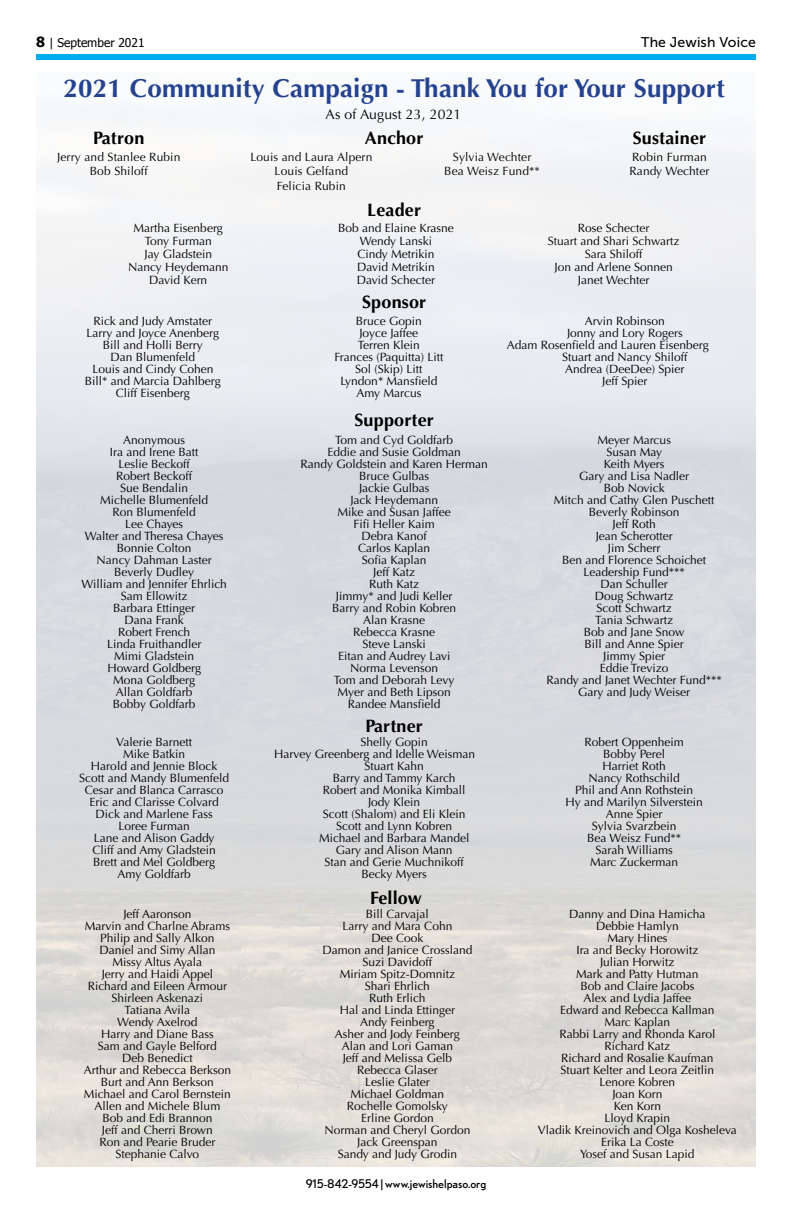
<style>
.page{position:relative;width:792px;height:1224px;background:#fff}
.page>*{position:absolute;margin:0;border:0;box-sizing:border-box;transform-origin:0 0}
.t1{font:700 26px "Optima";letter-spacing:.01em;color:#24428e}
.t2{font:700 18px "Optima";letter-spacing:.01em;color:#000}
.t3{font:14px "Optima";letter-spacing:.01em;color:#000}
.t4{font:14px "Museo Sans 500";letter-spacing:.01em;color:#000}
.t5{font:12px/12px "Optima";color:#000;text-align:center}
.t6{font:12px "Nobel";color:#000}
.t7{font:12px "Tahoma";color:#000}
.s1{font-weight:700;font-size:14px}
</style>
<div class="page">
<div style="left:36px;top:54px;width:720px;height:5px;background:#00aeef"></div>
<p class="t7" style="left:36px;top:34px;width:110px"><span class="s1">8</span> | September 2021</p>
<p class="t4" style="left:641px;top:34px;width:116px">The Jewish Voice</p>
<h1 class="t1" style="left:63px;top:73px;width:663px">2021 Community Campaign - Thank You for Your Support</h1>
<h2 class="t2" style="left:93px;top:128px;width:53px">Patron</h2>
<p class="t5" style="left:57px;top:150px;width:125px;line-height:14.4px">Jerry and Stanlee Rubin<br>Bob Shiloff</p>
<p class="t3" style="left:326px;top:106px;width:137px">As of August 23, 2021</p>
<h2 class="t2" style="left:365px;top:128px;width:60px">Anchor</h2>
<h2 class="t2" style="left:633px;top:128px;width:75px">Sustainer</h2>
<p class="t5" style="left:250px;top:150px;width:123px;line-height:14.4px">Louis and Laura Alpern<br>Louis Gelfand<br>Felicia Rubin</p>
<p class="t5" style="left:444px;top:150px;width:97px;line-height:14.4px">Sylvia Wechter<br>Bea Weisz Fund**</p>
<p class="t5" style="left:629px;top:150px;width:82px;line-height:14.4px;text-align:left">Robin Furman<br>Randy Wechter</p>
<h2 class="t2" style="left:367px;top:199px;width:55px">Leader</h2>
<p class="t5" style="left:128px;top:222px;width:102px;line-height:13px">Martha Eisenberg<br>Tony Furman<br>Jay Gladstein<br>Nancy Heydemann<br>David Kern</p>
<p class="t5" style="left:338px;top:222px;width:117px;line-height:13px">Bob and Elaine Krasne<br>Wendy Lanski<br>Cindy Metrikin<br>David Metrikin<br>David Schecter</p>
<p class="t5" style="left:548px;top:222px;width:133px;line-height:13px">Rose Schecter<br>Stuart and Shari Schwartz<br>Sara Shiloff<br>Jon and Arlene Sonnen<br>Janet Wechter</p>
<h2 class="t2" style="left:362px;top:292px;width:66px">Sponsor</h2>
<p class="t5" style="left:85px;top:315px;width:137px">Rick and Judy Amstater<br>Larry and Joyce Anenberg<br>Bill and Holli Berry<br>Dan Blumenfeld<br>Louis and Cindy Cohen<br>Bill* and Marcia Dahlberg<br>Cliff Eisenberg</p>
<p class="t5" style="left:334px;top:315px;width:111px">Bruce Gopin<br>Joyce Jaffee<br>Terren Klein<br>Frances (Paquitta) Litt<br>Sol (Skip) Litt<br>Lyndon* Mansfield<br>Amy Marcus</p>
<p class="t5" style="left:585px;top:315px;width:82px">Arvin Robinson</p>
<p class="t5" style="left:567px;top:327px;width:117px">Jonny and Lory Rogers</p>
<p class="t5" style="left:507px;top:339px;width:204px">Adam Rosenfield and Lauren Eisenberg</p>
<p class="t5" style="left:562px;top:351px;width:127px">Stuart and Nancy Shiloff</p>
<p class="t5" style="left:565px;top:363px;width:121px">Andrea (DeeDee) Spier</p>
<p class="t5" style="left:602px;top:375px;width:47px">Jeff Spier</p>
<h2 class="t2" style="left:354px;top:410px;width:81px">Supporter</h2>
<p class="t5" style="left:81px;top:434px;width:147px">Anonymous<br>Ira and Irene Batt<br>Leslie Beckoff<br>Robert Beckoff<br>Sue Bendalin<br>Michelle Blumenfeld<br>Ron Blumenfeld<br>Lee Chayes<br>Walter and Theresa Chayes<br>Bonnie Colton<br>Nancy Dahman Laster<br>Beverly Dudley<br>William and Jennifer Ehrlich<br>Sam Ellowitz<br>Barbara Ettinger<br>Dana Frank<br>Robert French<br>Linda Fruithandler<br>Mimi Gladstein<br>Howard Goldberg<br>Mona Goldberg<br>Allan Goldfarb<br>Bobby Goldfarb</p>
<p class="t5" style="left:301px;top:434px;width:189px">Tom and Cyd Goldfarb<br>Eddie and Susie Goldman<br>Randy Goldstein and Karen Herman<br>Bruce Gulbas<br>Jackie Gulbas<br>Jack Heydemann<br>Mike and Susan Jaffee<br>Fifi Heller Kaim<br>Debra Kanof<br>Carlos Kaplan<br>Sofia Kaplan<br>Jeff Katz<br>Ruth Katz<br>Jimmy* and Judi Keller<br>Barry and Robin Kobren<br>Alan Krasne<br>Rebecca Krasne<br>Steve Lanski<br>Eitan and Audrey Lavi<br>Norma Levenson<br>Tom and Deborah Levy<br>Myer and Beth Lipson<br>Randee Mansfield</p>
<p class="t5" style="left:547px;top:434px;width:177px">Meyer Marcus<br>Susan May<br>Keith Myers<br>Gary and Lisa Nadler<br>Bob Novick<br>Mitch and Cathy Glen Puschett<br>Beverly Robinson<br>Jeff Roth<br>Jean Scherotter<br>Jim Scherr<br>Ben and Florence Schoichet<br>Leadership Fund***<br>Dan Schuller<br>Doug Schwartz<br>Scott Schwartz<br>Tania Schwartz<br>Bob and Jane Snow<br>Bill and Anne Spier<br>Jimmy Spier<br>Eddie Trevizo<br>Randy and Janet Wechter Fund***<br>Gary and Judy Weiser</p>
<p class="t5" style="left:79px;top:736px;width:151px">Valerie Barnett<br>Mike Batkin<br>Harold and Jennie Block<br>Scott and Mandy Blumenfeld<br>Cesar and Blanca Carrasco<br>Eric and Clarisse Colvard<br>Dick and Marlene Fass<br>Loree Furman<br>Lane and Alison Gaddy<br>Cliff and Amy Gladstein<br>Brett and Mel Goldberg<br>Amy Goldfarb</p>
<p class="t5" style="left:361px;top:736px;width:69px">Shelly Gopin</p>
<h2 class="t2" style="left:365px;top:715px;width:59px">Partner</h2>
<p class="t5" style="left:566px;top:736px;width:139px">Robert Oppenheim<br>Bobby Perel<br>Harriet Roth<br>Nancy Rothschild<br>Phil and Ann Rothstein<br>Hy and Marilyn Silverstein<br>Anne Spier<br>Sylvia Svarzbein<br>Bea Weisz Fund**<br>Sarah Williams<br>Marc Zuckerman</p>
<p class="t5" style="left:274px;top:748px;width:203px">Harvey Greenberg and Idelle Weisman</p>
<p class="t5" style="left:365px;top:760px;width:61px">Stuart Kahn</p>
<p class="t5" style="left:333px;top:772px;width:124px">Barry and Tammy Karch</p>
<p class="t5" style="left:323px;top:784px;width:144px">Robert and Monika Kimball</p>
<p class="t5" style="left:368px;top:796px;width:54px">Jody Klein</p>
<p class="t5" style="left:323px;top:808px;width:144px">Scott (Shalom) and Eli Klein</p>
<p class="t5" style="left:336px;top:820px;width:117px">Scott and Lynn Kobren</p>
<p class="t5" style="left:319px;top:832px;width:152px">Michael and Barbara Mandel</p>
<p class="t5" style="left:336px;top:844px;width:118px">Gary and Alison Mann</p>
<p class="t5" style="left:325px;top:856px;width:141px">Stan and Gerie Muchnikoff</p>
<p class="t5" style="left:362px;top:868px;width:67px">Becky Myers</p>
<h2 class="t2" style="left:370px;top:887px;width:53px">Fellow</h2>
<p class="t5" style="left:84px;top:909px;width:149px">Jeff Aaronson<br>Marvin and Charlne Abrams<br>Philip and Sally Alkon<br>Daniel and Simy Allan<br>Missy Altus Ayala<br>Jerry and Haidi Appel<br>Richard and Eileen Armour<br>Shirleen Askenazi<br>Tatiana Avila<br>Wendy Axelrod<br>Harry and Diane Bass<br>Sam and Gayle Belford<br>Deb Benedict<br>Arthur and Rebecca Berkson<br>Burt and Ann Berkson<br>Michael and Carol Bernstein<br>Allen and Michele Blum<br>Bob and Edi Brannon<br>Jeff and Cherri Brown<br>Ron and Pearie Bruder<br>Stephanie Calvo</p>
<p class="t5" style="left:322px;top:909px;width:151px">Bill Carvajal<br>Larry and Mara Cohn<br>Dee Cook<br>Damon and Janice Crossland<br>Suzi Davidoff<br>Miriam Spitz-Domnitz<br>Shari Ehrlich<br>Ruth Erlich<br>Hal and Linda Ettinger<br>Andy Feinberg<br>Asher and Jody Feinberg<br>Alan and Lori Gaman<br>Jeff and Melissa Gelb<br>Rebecca Glaser<br>Leslie Glater<br>Michael Goldman<br>Rochelle Gomolsky<br>Erline Gordon<br>Norman and Cheryl Gordon<br>Jack Greenspan<br>Sandy and Judy Grodin</p>
<p class="t5" style="left:538px;top:909px;width:200px">Danny and Dina Hamicha<br>Debbie Hamlyn<br>Mary Hines<br>Ira and Becky Horowitz<br>Julian Horwitz<br>Mark and Patty Hutman<br>Bob and Claire Jacobs<br>Alex and Lydia Jaffee<br>Edward and Rebecca Kallman<br>Marc Kaplan<br>Rabbi Larry and Rhonda Karol<br>Richard Katz<br>Richard and Rosalie Kaufman<br>Stuart Kelter and Leora Zeitlin<br>Lenore Kobren<br>Joan Korn<br>Ken Korn<br>Lloyd Krapin<br>Vladik Kreinovich and Olga Kosheleva<br>Erika La Coste<br>Yosef and Susan Lapid</p>
<p class="t6" style="left:306px;top:1177px;width:182px">915-842-9554 | www.jewishelpaso.org</p>
</div>
